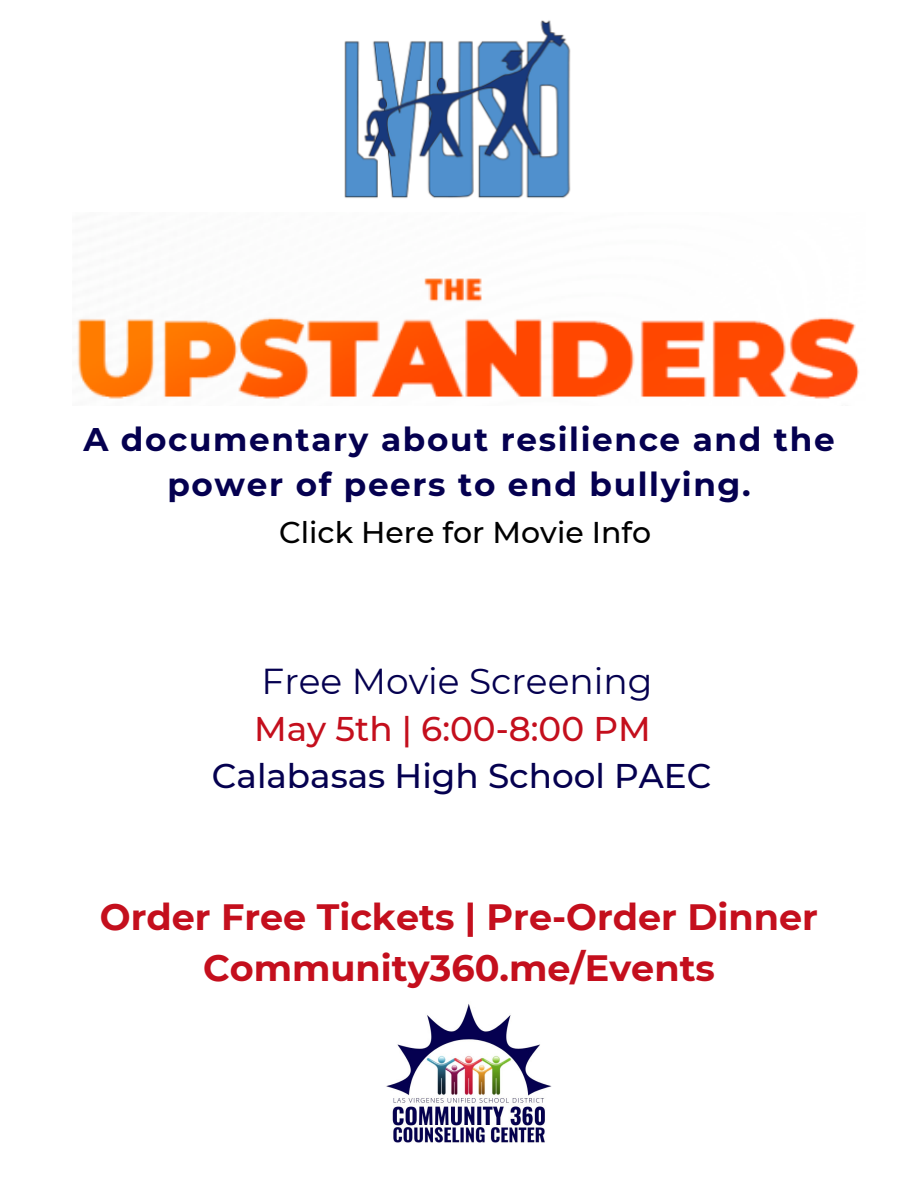
<style>
.page{position:relative;width:918px;height:1188px;background:#fff}
.page>*{position:absolute;margin:0;border:0;box-sizing:border-box;transform-origin:0 0}
.t1{font:700 36.6px/51.2px "Montserrat";color:#c40f1d;text-align:center}
.t2{font:36px "Montserrat";color:#050050}
.t3{font:500 34.2px "Montserrat";color:#050050}
.t4{font:500 34.2px "Montserrat";color:#c40f1d}
.t5{font:700 32.7px/45px "Montserrat";letter-spacing:.05em;color:#050050;text-align:center}
.t6{font:500 30px "Montserrat";color:#000}
</style>
<div class="page">
<img style="left:344px;top:20px;width:227px;height:178px">
<img style="left:77px;top:278px;width:783px;height:121px">
<img style="left:386px;top:1003px;width:166px;height:140px">
<p class="t5" style="left:83px;top:417px;width:753px">A documentary about resilience and the power of peers to end bullying.</p>
<p class="t6" style="left:279px;top:514px;width:374px">Click Here for Movie Info</p>
<p class="t2" style="left:262px;top:659px;width:392px">Free Movie Screening</p>
<p class="t4" style="left:254px;top:708px;width:398px">May 5th | 6:00-8:00 PM</p>
<p class="t3" style="left:212px;top:755px;width:501px">Calabasas High School PAEC</p>
<p class="t1" style="left:100px;top:892px;width:720px">Order Free Tickets | Pre-Order Dinner<br>Community360.me/Events</p>
</div>
